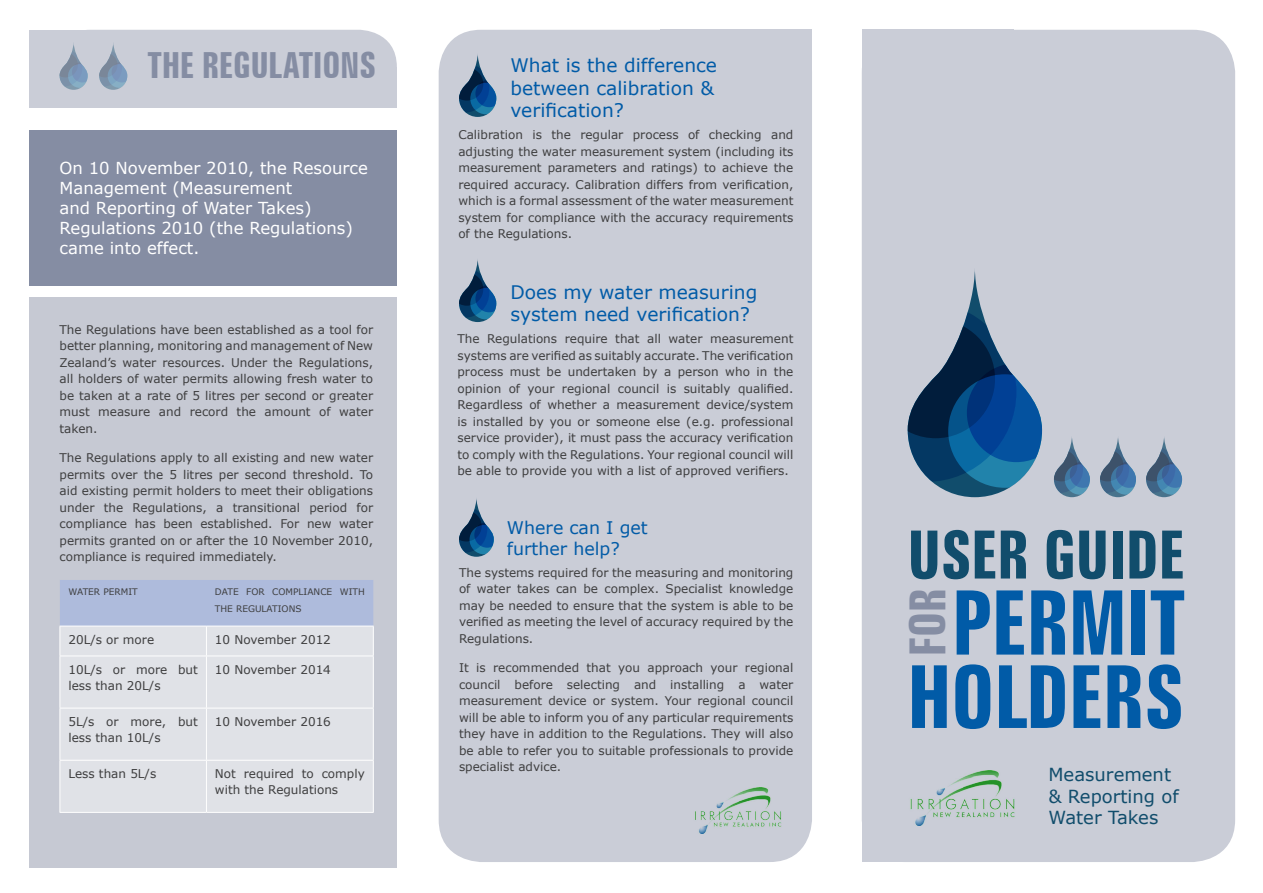
<style>
.page{position:relative;width:1263px;height:893px;background:#fff}
.page>*{position:absolute;margin:0;border:0;box-sizing:border-box;transform-origin:0 0}
.t1{font:700 extra-condensed 89.1px "Zurich BT";color:#015ba7}
.t2{font:700 extra-condensed 87px "Zurich BT";color:#015ba7}
.t3{font:700 extra-condensed 66.6px "Zurich BT";color:#114d6c}
.t4{font:700 extra-condensed 49.95px "Zurich BT";color:#858da3}
.t5{font:700 extra-condensed 36px "Zurich BT";color:#858da3}
.intro{font:18.75px/22.5px "Verdana";color:#015ba7}
.t6{font:18px/21.6px "Verdana";color:#114d6c}
.intro-2{font:17.4px/20.9px "Verdana";color:#015ba7}
.Paragraph_Style_1{font:16.5px/19.8px "Verdana";color:#fff}
.main_body{font:12px/16.5px "Verdana";color:#3e3e3f;text-align:justify}
.main_body-2{font:9px/16.5px "Verdana";color:#3e3e3f}
</style>
<div class="page">
<div style="left:53px;top:30px;width:344px;height:77px;background:#cacdd7;border-radius:38px"></div>
<div style="left:30px;top:30px;width:322px;height:77px;background:#cacdd7"></div>
<div style="left:249px;top:67px;width:148px;height:40px;background:#cacdd7"></div>
<div style="left:862px;top:30px;width:373px;height:832px;background:#cacdd7;border-radius:43px"></div>
<svg style="left:908px;top:270px;width:134px;height:227px"></svg>
<svg style="left:1054px;top:437px;width:36px;height:60px"></svg>
<svg style="left:1100px;top:438px;width:36px;height:59px"></svg>
<svg style="left:1146px;top:437px;width:36px;height:60px"></svg>
<div style="left:862px;top:700px;width:151px;height:162px;background:#cacdd7"></div>
<div style="left:862px;top:30px;width:151px;height:162px;background:#cacdd7"></div>
<div style="left:439px;top:30px;width:373px;height:832px;background:#cacdd7;border-radius:43px"></div>
<div style="left:660px;top:30px;width:152px;height:162px;background:#cacdd7"></div>
<div style="left:30px;top:130px;width:367px;height:156px;background:#858da3"></div>
<div style="left:29px;top:297px;width:368px;height:571px;background:#c6c9d3"></div>
<div style="left:60px;top:580px;width:313px;height:46px;background:#aebbdc"></div>
<div style="left:61px;top:627px;width:312px;height:185px;background:#e0e2e7"></div>
<hr style="left:60px;top:626px;width:146px;height:1px;background:#fff">
<hr style="left:60px;top:626px;width:1px;height:30px;background:#fff">
<hr style="left:206px;top:626px;width:168px;height:1px;background:#fff">
<hr style="left:206px;top:626px;width:1px;height:30px;background:#fff">
<hr style="left:373px;top:626px;width:1px;height:30px;background:#fff">
<hr style="left:60px;top:656px;width:146px;height:1px;background:#fff">
<hr style="left:60px;top:656px;width:1px;height:52px;background:#fff">
<hr style="left:206px;top:656px;width:168px;height:1px;background:#fff">
<hr style="left:206px;top:656px;width:1px;height:52px;background:#fff">
<hr style="left:373px;top:656px;width:1px;height:52px;background:#fff">
<hr style="left:60px;top:708px;width:146px;height:1px;background:#fff">
<hr style="left:60px;top:708px;width:1px;height:52px;background:#fff">
<hr style="left:206px;top:708px;width:168px;height:1px;background:#fff">
<hr style="left:206px;top:708px;width:1px;height:52px;background:#fff">
<hr style="left:373px;top:708px;width:1px;height:52px;background:#fff">
<hr style="left:60px;top:760px;width:146px;height:1px;background:#fff">
<hr style="left:60px;top:761px;width:1px;height:51px;background:#fff">
<hr style="left:206px;top:760px;width:168px;height:1px;background:#fff">
<hr style="left:206px;top:761px;width:1px;height:51px;background:#fff">
<hr style="left:373px;top:761px;width:1px;height:51px;background:#fff">
<hr style="left:60px;top:812px;width:146px;height:1px;background:#fff">
<hr style="left:206px;top:812px;width:168px;height:1px;background:#fff">
<svg style="left:459px;top:259px;width:37px;height:63px"></svg>
<svg style="left:459px;top:54px;width:37px;height:63px"></svg>
<svg style="left:459px;top:498px;width:35px;height:59px"></svg>
<svg style="left:60px;top:43px;width:28px;height:47px"></svg>
<svg style="left:99px;top:43px;width:28px;height:47px"></svg>
<img style="left:910px;top:770px;width:105px;height:56px">
<img style="left:695px;top:787px;width:86px;height:46px">
<p class="t5" style="left:148px;top:45px;width:230px">THE REGULATIONS</p>
<p class="Paragraph_Style_1" style="left:60px;top:158px;width:310px">On 10 November 2010, the Resource<br>Management (Measurement<br>and Reporting of Water Takes)<br>Regulations 2010 (the Regulations) came into effect.</p>
<p class="main_body" style="left:60px;top:321px;width:315px">The Regulations have been established as a tool for better planning, monitoring and management of New Zealand’s water resources. Under the Regulations, all holders of water permits allowing fresh water to be taken at a rate of 5 litres per second or greater must measure and record the amount of water taken.</p>
<p class="main_body" style="left:60px;top:449px;width:315px">The Regulations apply to all existing and new water permits over the 5 litres per second threshold. To aid existing permit holders to meet their obligations under the Regulations, a transitional period for compliance has been established. For new water permits granted on or after the 10 November 2010, compliance is required immediately.</p>
<p class="main_body-2" style="left:68px;top:584px;width:71px">WATER PERMIT</p>
<p class="main_body-2" style="left:215px;top:584px;width:151px">DATE FOR COMPLIANCE WITH<br>THE REGULATIONS</p>
<p class="main_body" style="left:68px;top:631px;width:87px">20L/s or more</p>
<p class="main_body" style="left:215px;top:631px;width:117px">10 November 2012</p>
<p class="main_body" style="left:68px;top:661px;width:131px">10L/s or more but less than 20L/s</p>
<p class="main_body" style="left:215px;top:661px;width:117px">10 November 2014</p>
<p class="main_body" style="left:68px;top:713px;width:131px">5L/s or more, but less than 10L/s</p>
<p class="main_body" style="left:215px;top:713px;width:117px">10 November 2016</p>
<p class="main_body" style="left:68px;top:765px;width:89px">Less than 5L/s</p>
<p class="main_body" style="left:215px;top:765px;width:151px">Not required to comply with the Regulations</p>
<p class="intro" style="left:510px;top:53px;width:208px">What is the difference between calibration &amp; verification?</p>
<p class="main_body" style="left:458px;top:126px;width:337px">Calibration is the regular process of checking and adjusting the water measurement system (including its measurement parameters and ratings) to achieve the required accuracy. Calibration differs from verification, which is a formal assessment of the water measurement system for compliance with the accuracy requirements of the Regulations.</p>
<p class="intro" style="left:510px;top:280px;width:248px">Does my water measuring system need verification?</p>
<p class="main_body" style="left:457px;top:330px;width:337px">The Regulations require that all water measurement systems are verified as suitably accurate. The verification process must be undertaken by a person who in the opinion of your regional council is suitably qualified.<br>Regardless of whether a measurement device/system is installed by you or someone else (e.g. professional service provider), it must pass the accuracy verification to comply with the Regulations. Your regional council will be able to provide you with a list of approved verifiers.</p>
<p class="intro-2" style="left:507px;top:517px;width:142px">Where can I get further help?</p>
<p class="main_body" style="left:459px;top:564px;width:336px">The systems required for the measuring and monitoring of water takes can be complex. Specialist knowledge may be needed to ensure that the system is able to be verified as meeting the level of accuracy required by the Regulations.</p>
<p class="main_body" style="left:459px;top:659px;width:336px">It is recommended that you approach your regional council before selecting and installing a water measurement device or system. Your regional council will be able to inform you of any particular requirements they have in addition to the Regulations. They will also be able to refer you to suitable professionals to provide specialist advice.</p>
<p class="t3" style="left:908px;top:517px;width:279px">USER GUIDE</p>
<p class="t1" style="left:952px;top:572px;width:235px">PERMIT</p>
<p class="t2" style="left:908px;top:648px;width:278px">HOLDERS</p>
<p class="t4" style="left:899px;top:656px;width:69px;rotate:-90deg">FOR</p>
<p class="t6" style="left:1048px;top:763px;width:132px">Measurement &amp; Reporting of<br>Water Takes</p>
</div>
